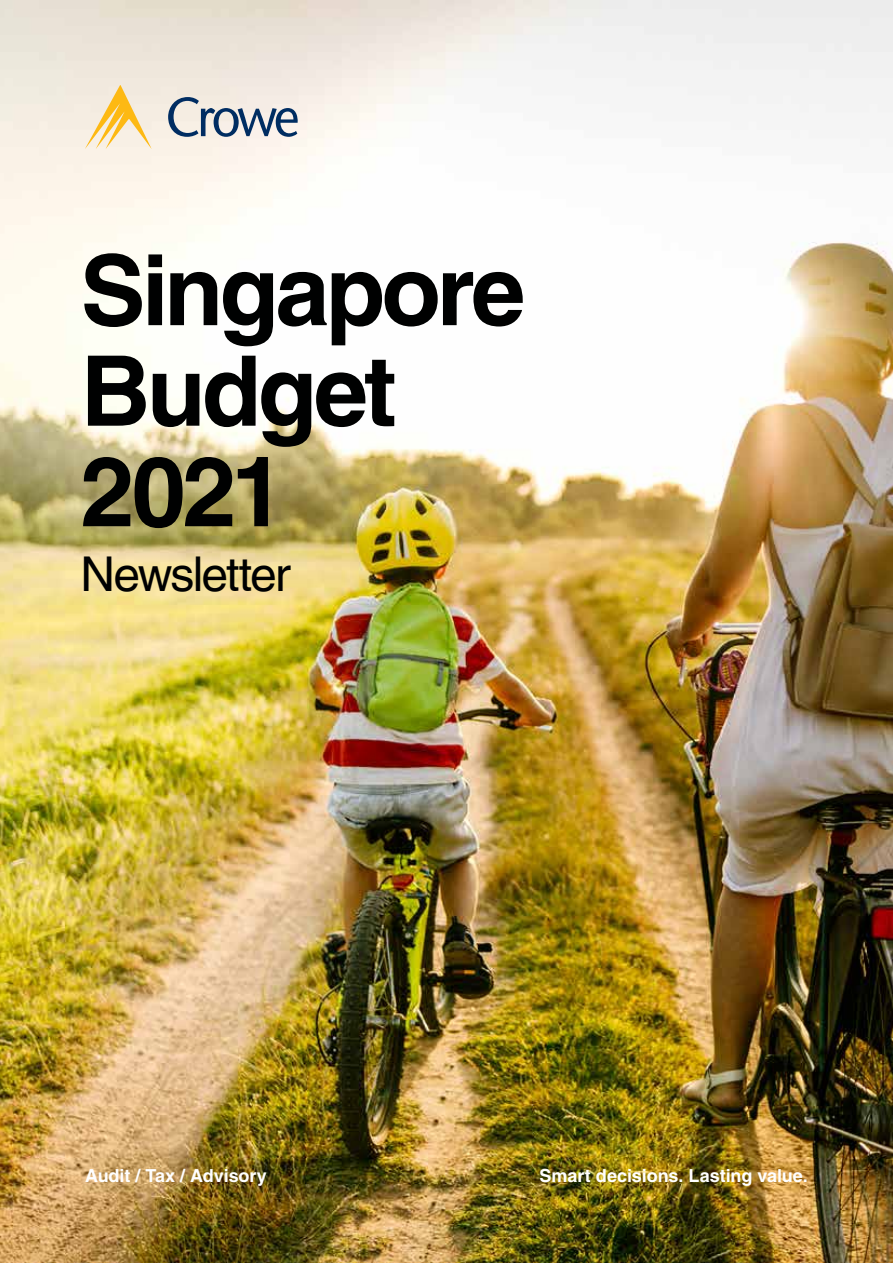
<style>
.page{position:relative;width:893px;height:1263px;background:#fff}
.page>*{position:absolute;margin:0;border:0;box-sizing:border-box;transform-origin:0 0}
.t1{font:700 97.5px/100.5px "Helvetica LT Std";letter-spacing:-.04em;color:#000101}
.t2{font:48px "Helvetica LT Pro";letter-spacing:-.04em;color:#000101}
.t3{font:700 18px "Helvetica LT Std";letter-spacing:-.005em;color:#fff}
</style>
<div class="page">
<img style="left:0;top:0;width:893px;height:1263px">
<svg style="left:168px;top:97px;width:130px;height:40px;background:#afb6bf"></svg>
<svg style="left:85px;top:85px;width:67px;height:64px;background:#f6e0b0"></svg>
<h1 class="t1" style="left:81px;top:239px;width:446px">Singapore<br>Budget<br>2021</h1>
<h2 class="t2" style="left:81px;top:546px;width:212px">Newsletter</h2>
<p class="t3" style="left:85px;top:1165px;width:183px">Audit / Tax / Advisory</p>
<p class="t3" style="left:539px;top:1165px;width:270px">Smart decisions. Lasting value.</p>
</div>
